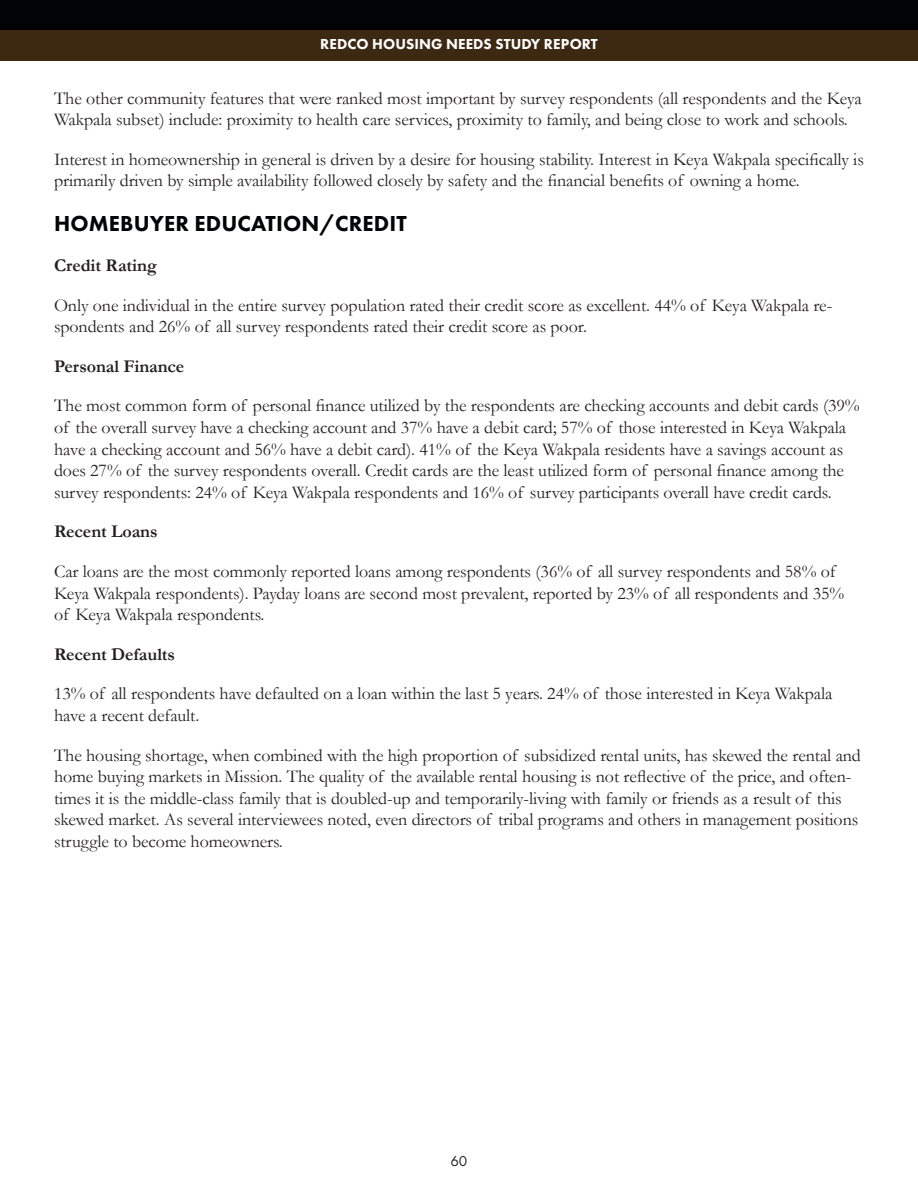
<style>
.page{position:relative;width:918px;height:1188px;background:#fff}
.page>*{position:absolute;margin:0;border:0;box-sizing:border-box;transform-origin:0 0}
.t1{font:800 22.5px "Futura PT";letter-spacing:.005em;color:#020304}
.t2{font:18px/21.6px "Garamond";letter-spacing:-.005em;color:#231f20}
.t3{font:700 18px "Garamond";letter-spacing:-.005em;color:#231f20}
.t4{font:800 15px "Futura PT";letter-spacing:.005em;color:#fff}
.t5{font:15px "Futura PT";color:#231f20}
</style>
<div class="page">
<div style="left:0;top:0;width:918px;height:50px;background:#020304"></div>
<div style="left:0;top:30px;width:918px;height:30px;background:#3d2812"></div>
<p class="t4" style="left:320px;top:35px;width:279px">REDCO HOUSING NEEDS STUDY REPORT</p>
<p class="t2" style="left:54px;top:87px;width:809px">The other community features that were ranked most important by survey respondents (all respondents and the Keya<br>Wakpala subset) include: proximity to health care services, proximity to family, and being close to work and schools.</p>
<p class="t2" style="left:54px;top:148px;width:811px">Interest in homeownership in general is driven by a desire for housing stability. Interest in Keya Wakpala specifically is primarily driven by simple availability followed closely by safety and the financial benefits of owning a home.</p>
<p class="t1" style="left:54px;top:210px;width:354px">HOMEBUYER EDUCATION/CREDIT</p>
<p class="t3" style="left:54px;top:253px;width:104px">Credit Rating</p>
<p class="t2" style="left:54px;top:294px;width:780px">Only one individual in the entire survey population rated their credit score as excellent. 44% of Keya Wakpala re&shy;spondents and 26% of all survey respondents rated their credit score as poor.</p>
<p class="t3" style="left:54px;top:354px;width:132px">Personal Finance</p>
<p class="t2" style="left:54px;top:394px;width:807px">The most common form of personal finance utilized by the respondents are checking accounts and debit cards (39% of the overall survey have a checking account and 37% have a debit card; 57% of those interested in Keya Wakpala have a checking account and 56% have a debit card). 41% of the Keya Wakpala residents have a savings account as does 27% of the survey respondents overall. Credit cards are the least utilized form of personal finance among the survey respondents: 24% of Keya Wakpala respondents and 16% of survey participants overall have credit cards.</p>
<p class="t3" style="left:54px;top:519px;width:105px">Recent Loans</p>
<p class="t2" style="left:54px;top:560px;width:792px">Car loans are the most commonly reported loans among respondents (36% of all survey respondents and 58% of<br>Keya Wakpala respondents). Payday loans are second most prevalent, reported by 23% of all respondents and 35% of Keya Wakpala respondents.</p>
<p class="t3" style="left:54px;top:642px;width:122px">Recent Defaults</p>
<p class="t2" style="left:54px;top:682px;width:780px">13% of all respondents have defaulted on a loan within the last 5 years. 24% of those interested in Keya Wakpala have a recent default.</p>
<p class="t2" style="left:54px;top:744px;width:808px">The housing shortage, when combined with the high proportion of subsidized rental units, has skewed the rental and home buying markets in Mission. The quality of the available rental housing is not reflective of the price, and often&shy;times it is the middle-class family that is doubled-up and temporarily-living with family or friends as a result of this skewed market. As several interviewees noted, even directors of tribal programs and others in management positions struggle to become homeowners.</p>
<p class="t5" style="left:451px;top:1152px;width:18px">60</p>
</div>
